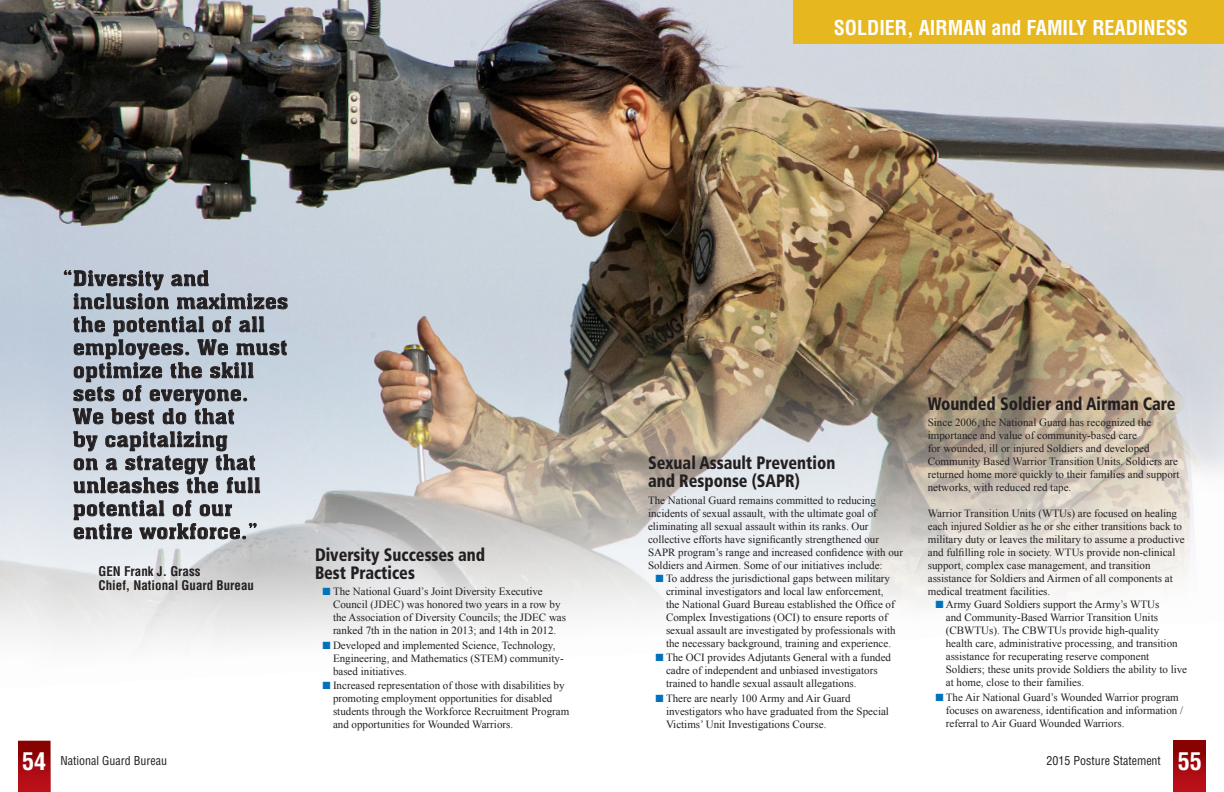
<style>
.page{position:relative;width:1224px;height:792px;background:#fff}
.page>*{position:absolute;margin:0;border:0;box-sizing:border-box;transform-origin:0 0}
.t1{font:700 condensed 24px "Helvetica";color:#fff}
._1__Military_Headers{font:21px/23px "Ache Wide Normal";color:#231f20;scale:.9 1}
.t2{font:700 condensed 20px "Helvetica";color:#fff}
._5__Body_headings{font:900 condensed 18px/18px "Frutiger";color:#231f20;scale:.9 1}
._9__Caption{font:700 condensed 13px "Helvetica";color:#231f20}
.t3{font:condensed 12px "Helvetica";color:#231f20}
._8__Bullets_of_body{font:11px/13px "Times New Roman";color:#231f20}
._7__Body{font:11px/13px "Times New Roman";color:#231f20}
.s1{font-weight:700;font-size:24px;color:#fff}
</style>
<div class="page">
<img style="left:0;top:0;width:1224px;height:646px">
<div style="left:793px;top:0;width:431px;height:43px;background:#e7b720"></div>
<svg style="left:63px;top:269px;width:225px;height:41px;background:#a4acb7"></svg>
<svg style="left:72px;top:316px;width:215px;height:109px;background:#a5aeb9"></svg>
<svg style="left:73px;top:431px;width:188px;height:63px;background:#aeb3bc"></svg>
<svg style="left:73px;top:500px;width:184px;height:40px;background:#b8bbc0"></svg>
<div style="left:1173px;top:741px;width:33px;height:51px;background:linear-gradient(to bottom,#800000,#c2121c)"></div>
<div style="left:18px;top:741px;width:33px;height:51px;background:linear-gradient(to bottom,#800000,#c2121c)"></div>
<svg style="left:323px;top:588px;width:7px;height:7px"></svg>
<svg style="left:323px;top:642px;width:7px;height:4px"></svg>
<svg style="left:936px;top:601px;width:7px;height:7px"></svg>
<svg style="left:656px;top:575px;width:7px;height:7px"></svg>
<p class="t2" style="left:834px;top:15px;width:356px">SOLDIER, AIRMAN and FAMILY READINESS</p>
<p class="_1__Military_Headers" style="left:73px;top:264px;width:241px;text-indent:-10px">“Diversity and inclusion maximizes the potential of all employees. We must optimize the skill sets of everyone.<br>We best do that<br>by capitalizing<br>on a strategy that unleashes the full potential of our entire workforce.”</p>
<p class="_9__Caption" style="left:98px;top:563px;width:104px">GEN Frank J. Grass</p>
<p class="_9__Caption" style="left:98px;top:577px;width:157px">Chief, National Guard Bureau</p>
<p class="_5__Body_headings" style="left:315px;top:546px;width:191px">Diversity Successes and<br>Best Practices</p>
<p class="_8__Bullets_of_body" style="left:333px;top:585px;width:235px">The National Guard’s Joint Diversity Executive Council (JDEC) was honored two years in a row by the Association of Diversity Councils; the JDEC was ranked 7th in the nation in 2013; and 14th in 2012.</p>
<p class="_8__Bullets_of_body" style="left:333px;top:639px;width:232px">Developed and implemented Science, Technology,<br>Engineering, and Mathematics (STEM) community&shy;based initiatives.</p>
<p class="_8__Bullets_of_body" style="left:333px;top:679px;width:238px">Increased representation of those with disabilities by promoting employment opportunities for disabled students through the Workforce Recruitment Program and opportunities for Wounded Warriors.</p>
<p class="_5__Body_headings" style="left:648px;top:454px;width:210px">Sexual Assault Prevention and Response (SAPR)</p>
<p class="_7__Body" style="left:648px;top:494px;width:257px">The National Guard remains committed to reducing incidents of sexual assault, with the ultimate goal of eliminating all sexual assault within its ranks. Our collective efforts have significantly strengthened our SAPR program’s range and increased confidence with our Soldiers and Airmen. Some of our initiatives include:</p>
<p class="_8__Bullets_of_body" style="left:666px;top:572px;width:231px">To address the jurisdictional gaps between military criminal investigators and local law enforcement, the National Guard Bureau established the Office of Complex Investigations (OCI) to ensure reports of sexual assault are investigated by professionals with the necessary background, training and experience.</p>
<p class="_8__Bullets_of_body" style="left:666px;top:651px;width:227px">The OCI provides Adjutants General with a funded cadre of independent and unbiased investigators trained to handle sexual assault allegations.</p>
<p class="_8__Bullets_of_body" style="left:666px;top:691px;width:225px">There are nearly 100 Army and Air Guard investigators who have graduated from the Special<br>Victims’ Unit Investigations Course.</p>
<p class="_5__Body_headings" style="left:928px;top:394px;width:277px">Wounded Soldier and Airman Care</p>
<p class="_7__Body" style="left:928px;top:416px;width:253px">Since 2006, the National Guard has recognized the importance and value of community-based care<br>for wounded, ill or injured Soldiers and developed Community Based Warrior Transition Units. Soldiers are returned home more quickly to their families and support networks, with reduced red tape.</p>
<p class="_7__Body" style="left:928px;top:507px;width:258px">Warrior Transition Units (WTUs) are focused on healing each injured Soldier as he or she either transitions back to military duty or leaves the military to assume a productive and fulfilling role in society. WTUs provide non-clinical support, complex case management, and transition assistance for Soldiers and Airmen of all components at medical treatment facilities.</p>
<p class="_8__Bullets_of_body" style="left:946px;top:598px;width:243px">Army Guard Soldiers support the Army’s WTUs<br>and Community-Based Warrior Transition Units (CBWTUs). The CBWTUs provide high-quality health care, administrative processing, and transition assistance for recuperating reserve component Soldiers; these units provide Soldiers the ability to live at home, close to their families.</p>
<p class="_8__Bullets_of_body" style="left:946px;top:690px;width:239px">The Air National Guard’s Wounded Warrior program focuses on awareness, identification and information / referral to Air Guard Wounded Warriors.</p>
<p class="t3" style="left:22px;top:753px;width:146px"><span class="s1">54</span> National Guard Bureau</p>
<h1 class="t1" style="left:1178px;top:746px;width:25px">55</h1>
<p class="t3" style="left:1046px;top:753px;width:116px">2015 Posture Statement</p>
</div>
